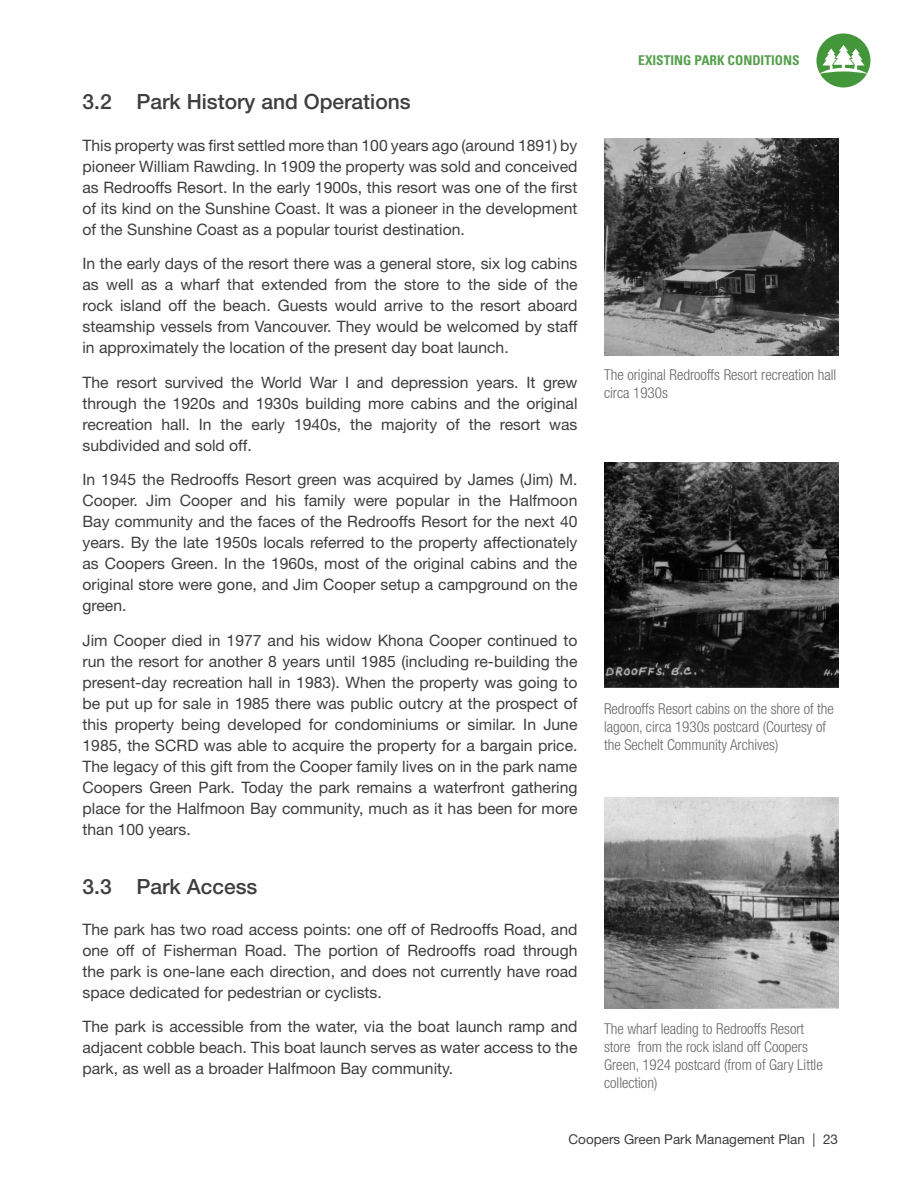
<style>
.page{position:relative;width:918px;height:1188px;background:#fff}
.page>*{position:absolute;margin:0;border:0;box-sizing:border-box;transform-origin:0 0}
.t1{font:500 21px "Helvetica Neue LT Std";color:#3e3e3f}
.Body_Main{font:15.75px/21px "Helvetica Neue LT Std";color:#3e3e3f;text-align:justify}
.Captions{font:300 condensed 15px/18px "Helvetica Neue LT Std";color:#67676a}
.t2{font:13.5px "Helvetica Neue LT Std";color:#3e3e3f}
.t3{font:700 condensed 13.5px "Univers LT Std";color:#56a04d}
</style>
<div class="page">
<div style="left:816px;top:33px;width:54px;height:54px;background:#439639;border-radius:50%"></div>
<svg style="left:819px;top:45px;width:49px;height:29px"></svg>
<img style="left:604px;top:138px;width:234px;height:217px">
<img style="left:604px;top:463px;width:234px;height:225px">
<img style="left:604px;top:797px;width:234px;height:211px">
<p class="t1" style="left:82px;top:90px;width:330px">3.2 Park History and Operations</p>
<p class="Body_Main" style="left:82px;top:134px;width:497px">This property was first settled more than 100 years ago (around 1891) by pioneer William Rawding. In 1909 the property was sold and conceived as Redrooffs Resort. In the early 1900s, this resort was one of the first of its kind on the Sunshine Coast. It was a pioneer in the development of the Sunshine Coast as a popular tourist destination.</p>
<p class="Body_Main" style="left:82px;top:253px;width:497px">In the early days of the resort there was a general store, six log cabins as well as a wharf that extended from the store to the side of the rock island off the beach. Guests would arrive to the resort aboard steamship vessels from Vancouver. They would be welcomed by staff in approximately the location of the present day boat launch.</p>
<p class="Body_Main" style="left:82px;top:371px;width:497px">The resort survived the World War I and depression years. It grew through the 1920s and 1930s building more cabins and the original recreation hall. In the early 1940s, the majority of the resort was subdivided and sold off.</p>
<p class="Body_Main" style="left:82px;top:469px;width:497px">In 1945 the Redrooffs Resort green was acquired by James (Jim) M.<br>Cooper. Jim Cooper and his family were popular in the Halfmoon Bay community and the faces of the Redrooffs Resort for the next 40 years. By the late 1950s locals referred to the property affectionately as Coopers Green. In the 1960s, most of the original cabins and the original store were gone, and Jim Cooper setup a campground on the green.</p>
<p class="Body_Main" style="left:82px;top:629px;width:497px">Jim Cooper died in 1977 and his widow Khona Cooper continued to run the resort for another 8 years until 1985 (including re-building the present-day recreation hall in 1983). When the property was going to be put up for sale in 1985 there was public outcry at the prospect of this property being developed for condominiums or similar. In June 1985, the SCRD was able to acquire the property for a bargain price.<br>The legacy of this gift from the Cooper family lives on in the park name Coopers Green Park. Today the park remains a waterfront gathering place for the Halfmoon Bay community, much as it has been for more than 100 years.</p>
<p class="t1" style="left:82px;top:874px;width:177px">3.3 Park Access</p>
<p class="Body_Main" style="left:82px;top:919px;width:497px">The park has two road access points: one off of Redrooffs Road, and one off of Fisherman Road. The portion of Redrooffs road through the park is one-lane each direction, and does not currently have road space dedicated for pedestrian or cyclists.</p>
<p class="Body_Main" style="left:82px;top:1016px;width:497px">The park is accessible from the water, via the boat launch ramp and adjacent cobble beach. This boat launch serves as water access to the park, as well as a broader Halfmoon Bay community.</p>
<p class="t3" style="left:638px;top:52px;width:163px">EXISTING PARK CONDITIONS</p>
<p class="Captions" style="left:604px;top:366px;width:234px">The original Redrooffs Resort recreation hall circa 1930s</p>
<p class="Captions" style="left:604px;top:699px;width:231px">Redrooffs Resort cabins on the shore of the lagoon, circa 1930s postcard (Courtesy of the Sechelt Community Archives)</p>
<p class="Captions" style="left:604px;top:1020px;width:220px">The wharf leading to Redrooffs Resort store from the rock island off Coopers<br>Green, 1924 postcard (from of Gary Little collection)</p>
<p class="t2" style="left:569px;top:1131px;width:271px">Coopers Green Park Management Plan | 23</p>
</div>
